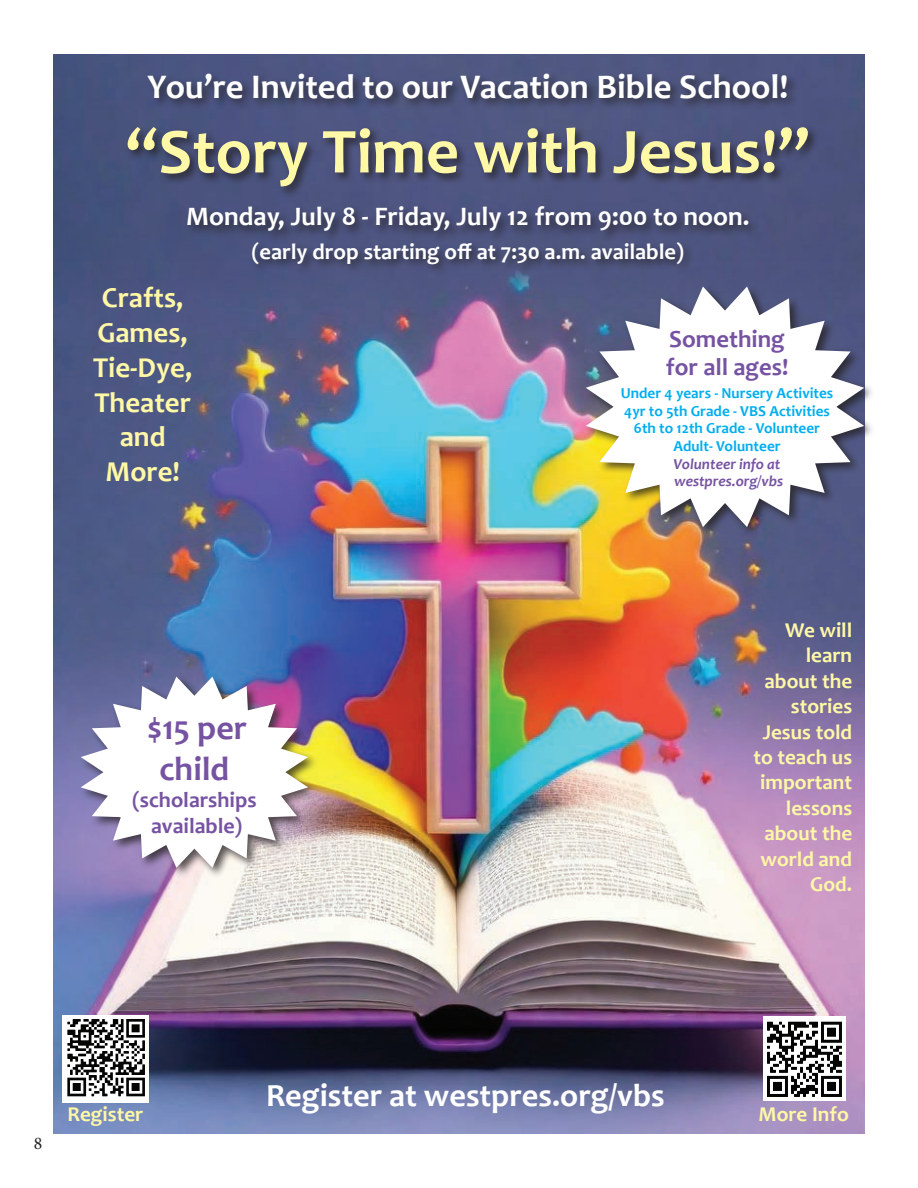
<style>
.page{position:relative;width:918px;height:1188px;background:#fff}
.page>*{position:absolute;margin:0;border:0;box-sizing:border-box;transform-origin:0 0}
.t1{font:700 64.65px "Candara";color:#fff8a6}
.t2{font:700 34.65px "Candara";color:#fff}
.t3{font:700 34.05px/41px "Candara";color:#7653a2;text-align:center}
.t4{font:700 32.4px "Candara";color:#fff}
.t5{font:700 28.95px/34.8px "Candara";color:#fff8a6;text-align:center}
.t6{font:700 26.85px "Candara";color:#fff}
.t7{font:700 24.75px/28.2px "Candara";color:#7653a2}
.t8{font:700 22.5px "Candara";color:#fff}
.t9{font:700 22.05px/26.4px "Candara";color:#7653a2;text-align:center}
.t10{font:700 21.15px/25.3px "Candara";color:#fff8a6;text-align:right}
.t11{font:17.85px "Minion Pro";color:#231f20}
.t12{font:700 15.3px/17.7px "Candara";color:#00aeef;text-align:center}
.s1{font-style:italic;color:#7653a2}
</style>
<div class="page">
<img style="left:53px;top:54px;width:811px;height:1080px">
<img style="left:53px;top:225px;width:811px;height:74px">
<div style="left:584px;top:284px;width:291px;height:254px;background:#231f20;opacity:.75"></div>
<svg style="left:586px;top:287px;width:278px;height:240px"></svg>
<div style="left:79px;top:674px;width:240px;height:205px;background:#231f20;opacity:.75"></div>
<svg style="left:81px;top:677px;width:227px;height:191px"></svg>
<div style="left:125px;top:71px;width:695px;height:205px;background:#231f20;opacity:.75"></div>
<img style="left:63px;top:1015px;width:86px;height:87px">
<img style="left:763px;top:1016px;width:82px;height:84px">
<p class="t2" style="left:148px;top:65px;width:642px">You’re Invited to our Vacation Bible School!</p>
<p class="t1" style="left:126px;top:111px;width:685px">“Story Time with Jesus!”</p>
<p class="t6" style="left:186px;top:200px;width:565px">Monday, July 8 - Friday, July 12 from 9:00 to noon.</p>
<p class="t8" style="left:252px;top:237px;width:434px">(early drop starting off at 7:30 a.m. available)</p>
<p class="t5" style="left:93px;top:280px;width:101px">Crafts,<br>Games,<br>Tie-Dye,<br>Theater and<br>More!</p>
<p class="t7" style="left:666px;top:325px;width:124px">Something for all ages!</p>
<p class="t12" style="left:621px;top:384px;width:214px">Under 4 years - Nursery Activites<br>4yr to 5th Grade - VBS Activities<br>6th to 12th Grade - Volunteer<br>Adult- Volunteer<br><span class="s1">Volunteer info at westpres.org/vbs</span></p>
<p class="t3" style="left:147px;top:707px;width:101px">$15 per child</p>
<p class="t9" style="left:132px;top:786px;width:126px">(scholarships available)</p>
<p class="t10" style="left:753px;top:617px;width:100px">We will learn about the stories<br>Jesus told to teach us important lessons about the world and<br>God.</p>
<p class="t11" style="left:34px;top:1131px;width:10px">8</p>
<p class="t4" style="left:266px;top:1075px;width:400px">Register at westpres.org/vbs</p>
<p class="t10" style="left:68px;top:1101px;width:77px">Register</p>
<p class="t10" style="left:758px;top:1101px;width:92px">More Info</p>
</div>
